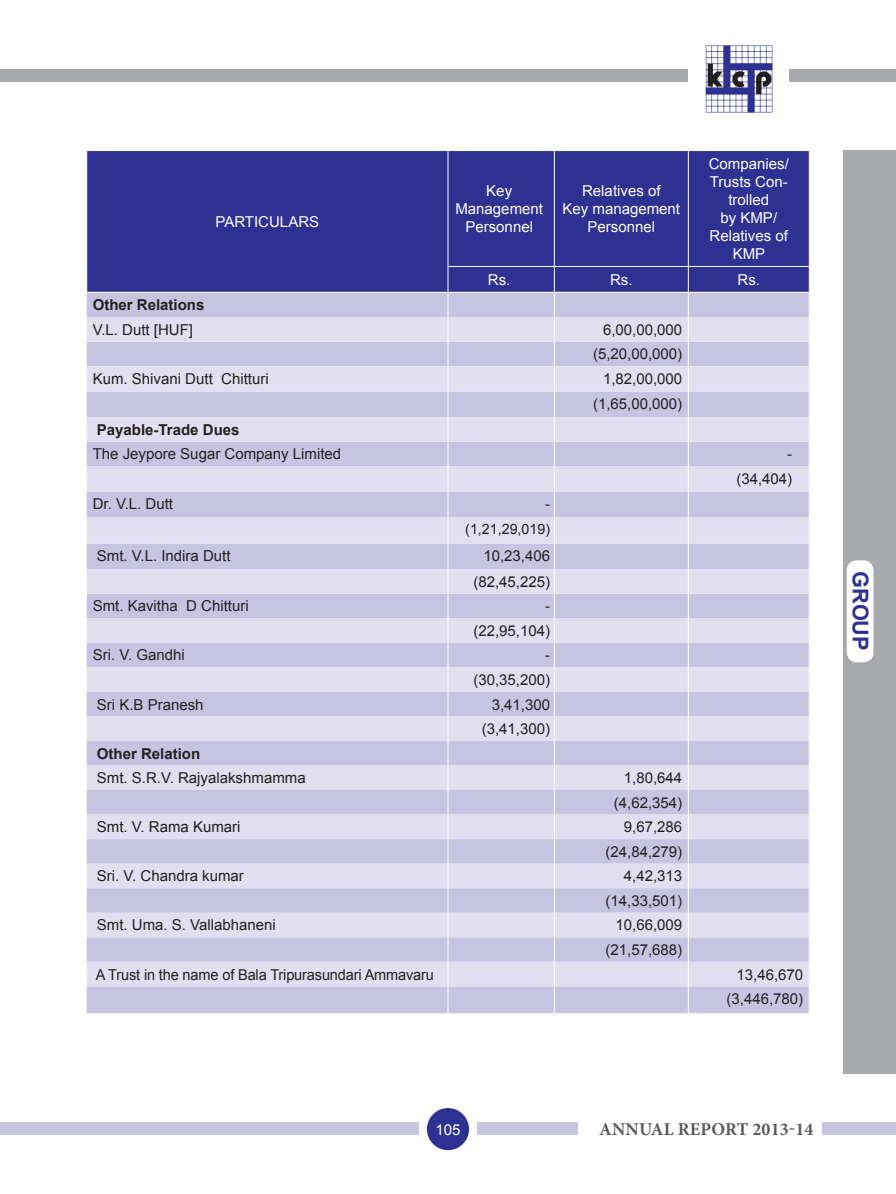
<style>
.page{position:relative;width:896px;height:1194px;background:#fff}
.page>*{position:absolute;margin:0;border:0;box-sizing:border-box;transform-origin:0 0}
.t1{font:700 21.75px "Arial";color:#2e3092}
.t2{font:700 18px "Minion Pro";letter-spacing:.01em;color:#58595b}
.t3{font:15px/24.6px "Arial";color:#231f20;text-align:right}
.t4{font:15px/18px "Arial";color:#fff;text-align:center}
.t5{font:700 15px "Arial";color:#231f20}
.t6{font:14.25px "Arial";color:#231f20}
</style>
<div class="page">
<div style="left:843px;top:150px;width:52px;height:923px;background:#a7a9ac"></div>
<div style="left:427px;top:1107px;width:42px;height:42px;background:#2e3092;border-radius:50%"></div>
<svg style="left:0;top:1122px;width:1px;height:12px"></svg>
<div style="left:1px;top:1121px;width:417px;height:13px;background:#c7c4e2"></div>
<svg style="left:0;top:69px;width:1px;height:13px"></svg>
<div style="left:789px;top:69px;width:106px;height:13px;background:#a7a9ac"></div>
<div style="left:1px;top:69px;width:686px;height:13px;background:#a7a9ac"></div>
<svg style="left:705px;top:45px;width:68px;height:68px"></svg>
<svg style="left:705px;top:45px;width:67px;height:67px"></svg>
<div style="left:477px;top:1121px;width:101px;height:13px;background:#c7c4e2"></div>
<div style="left:822px;top:1121px;width:73px;height:13px;background:#c7c4e2"></div>
<div style="left:846px;top:560px;width:27px;height:102px;background:#fff;border-radius:10px"></div>
<div style="left:87px;top:151px;width:721px;height:141px;background:#2e3092"></div>
<div style="left:87px;top:293px;width:721px;height:719px;background:#c7c4e2"></div>
<svg style="left:87px;top:317px;width:721px;height:669px;background:#d4d2e9"></svg>
<svg style="left:86px;top:266px;width:1px;height:26px"></svg>
<hr style="left:447px;top:151px;width:1px;height:115px;background:#fff">
<hr style="left:554px;top:151px;width:1px;height:115px;background:#fff">
<hr style="left:687px;top:151px;width:1px;height:115px;background:#fff">
<hr style="left:447px;top:266px;width:107px;height:1px;background:#fff">
<hr style="left:554px;top:266px;width:134px;height:1px;background:#fff">
<hr style="left:688px;top:266px;width:121px;height:1px;background:#fff">
<svg style="left:447px;top:267px;width:1px;height:745px"></svg>
<svg style="left:554px;top:267px;width:1px;height:745px"></svg>
<svg style="left:687px;top:267px;width:1px;height:745px"></svg>
<svg style="left:808px;top:267px;width:1px;height:745px"></svg>
<p class="t4" style="left:215px;top:213px;width:105px">PARTICULARS</p>
<p class="t4" style="left:455px;top:182px;width:89px">Key<br>Management<br>Personnel</p>
<p class="t4" style="left:562px;top:182px;width:119px">Relatives of<br>Key management<br>Personnel</p>
<p class="t4" style="left:708px;top:155px;width:82px">Companies/<br>Trusts Con&shy;trolled<br>by KMP/<br>Relatives of<br>KMP</p>
<p class="t4" style="left:488px;top:271px;width:24px">Rs.</p>
<p class="t4" style="left:610px;top:271px;width:24px">Rs.</p>
<p class="t4" style="left:737px;top:271px;width:24px">Rs.</p>
<p class="t5" style="left:93px;top:297px;width:113px">Other Relations</p>
<p class="t3" style="left:93px;top:317px;width:102px">V.L. Dutt [HUF]</p>
<p class="t3" style="left:593px;top:317px;width:91px">6,00,00,000 (5,20,00,000)</p>
<p class="t3" style="left:93px;top:366px;width:177px">Kum. Shivani Dutt Chitturi</p>
<p class="t3" style="left:593px;top:366px;width:91px;line-height:25.3px">1,82,00,000 (1,65,00,000)</p>
<p class="t5" style="left:97px;top:421px;width:144px">Payable-Trade Dues</p>
<p class="t3" style="left:93px;top:441px;width:250px">The Jeypore Sugar Company Limited</p>
<p class="t3" style="left:736px;top:441px;width:57px">- (34,404)</p>
<p class="t3" style="left:93px;top:491px;width:82px">Dr. V.L. Dutt</p>
<p class="t3" style="left:545px;top:491px;width:6px">-</p>
<p class="t6" style="left:465px;top:521px;width:86px">(1,21,29,019)</p>
<p class="t3" style="left:97px;top:543px;width:135px">Smt. V.L. Indira Dutt</p>
<p class="t3" style="left:473px;top:543px;width:78px;line-height:25.3px">10,23,406 (82,45,225)</p>
<p class="t3" style="left:93px;top:593px;width:157px">Smt. Kavitha D Chitturi</p>
<p class="t3" style="left:473px;top:593px;width:78px">- (22,95,104)</p>
<p class="t3" style="left:93px;top:642px;width:93px">Sri. V. Gandhi</p>
<p class="t3" style="left:473px;top:642px;width:78px">- (30,35,200)</p>
<p class="t3" style="left:97px;top:691px;width:108px">Sri K.B Pranesh</p>
<p class="t3" style="left:481px;top:691px;width:70px">3,41,300 (3,41,300)</p>
<p class="t5" style="left:97px;top:744px;width:105px">Other Relation</p>
<p class="t3" style="left:97px;top:765px;width:210px">Smt. S.R.V. Rajyalakshmamma</p>
<p class="t3" style="left:613px;top:765px;width:70px">1,80,644 (4,62,354)</p>
<p class="t3" style="left:97px;top:814px;width:145px">Smt. V. Rama Kumari</p>
<p class="t3" style="left:605px;top:814px;width:78px">9,67,286 (24,84,279)</p>
<p class="t3" style="left:97px;top:863px;width:149px">Sri. V. Chandra kumar</p>
<p class="t3" style="left:605px;top:863px;width:78px">4,42,313 (14,33,501)</p>
<p class="t3" style="left:97px;top:912px;width:180px">Smt. Uma. S. Vallabhaneni</p>
<p class="t3" style="left:605px;top:912px;width:78px">10,66,009 (21,57,688)</p>
<p class="t3" style="left:96px;top:961px;width:340px">A Trust in the name of Bala Tripurasundari Ammavaru</p>
<p class="t3" style="left:726px;top:961px;width:78px">13,46,670 (3,446,780)</p>
<h1 class="t1" style="left:872px;top:570px;width:81px;rotate:90deg">GROUP</h1>
<p class="t4" style="left:435px;top:1119px;width:27px">105</p>
<p class="t2" style="left:599px;top:1117px;width:216px">ANNUAL REPORT 2013-14</p>
</div>
